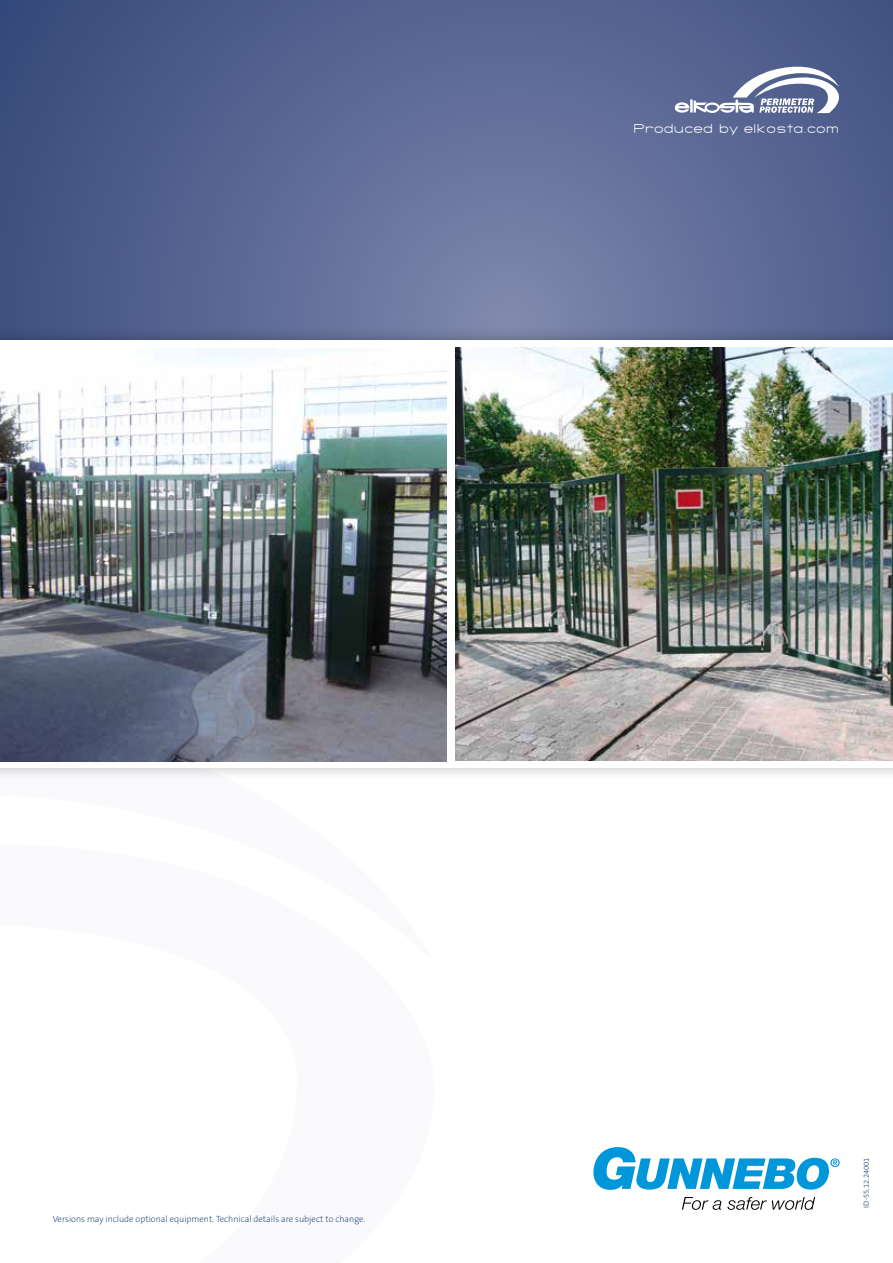
<style>
.page{position:relative;width:893px;height:1263px;background:#fff}
.page>*{position:absolute;margin:0;border:0;box-sizing:border-box;transform-origin:0 0}
.t1{font:300 13.5px "SF Grandezza";color:#fff}
.t2{font:200 9px "The Sans B2";color:#15396d}
.t3{font:300 7.5px "The Sans B3";color:#15396d}
</style>
<div class="page">
<svg style="left:0;top:0;width:893px;height:326px;background:#586692"></svg>
<div style="left:0;top:326px;width:893px;height:455px;background:#000;opacity:.27"></div>
<div style="left:0;top:340px;width:893px;height:427px;background:#fff"></div>
<img style="left:0;top:349px;width:446px;height:412px">
<img style="left:455px;top:348px;width:438px;height:412px">
<svg style="left:682px;top:1197px;width:39px;height:13px"></svg>
<svg style="left:727px;top:1197px;width:88px;height:13px"></svg>
<svg style="left:593px;top:1147px;width:247px;height:43px"></svg>
<svg style="left:675px;top:67px;width:164px;height:46px"></svg>
<h1 class="t1" style="left:633px;top:120px;width:207px">Produced by elkosta.com</h1>
<p class="t2" style="left:53px;top:1214px;width:314px">Versions may include optional equipment. Technical details are subject to change.</p>
<p class="t3" style="left:862px;top:1207px;width:51px;rotate:-90deg">ID-55.12.24001</p>
</div>
